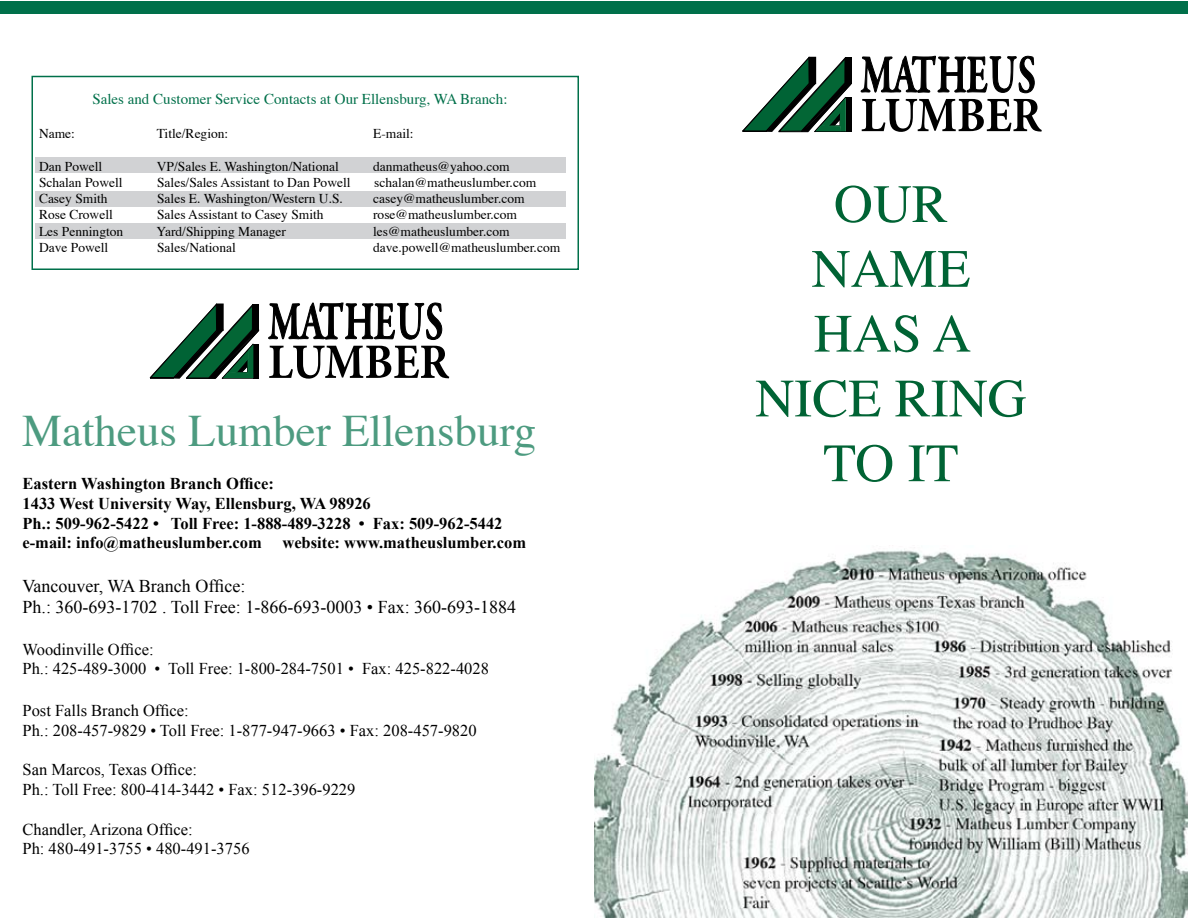
<style>
.page{position:relative;width:1188px;height:918px;background:#fff}
.page>*{position:absolute;margin:0;border:0;box-sizing:border-box;transform-origin:0 0}
.t1{font:54px/64.8px "Times";color:#006334;text-align:center}
.t2{font:45px "Times";color:#4d9b80}
.t3{font:18px/21.6px "Times New Roman";color:#000}
.t4{font:16.5px/19.8px "Times New Roman";color:#000}
.t5{font:700 16.5px/19.8px "Times New Roman";color:#000}
.t6{font:15px "Times";color:#00704a}
.t7{font:13.5px "Times";color:#000}
</style>
<div class="page">
<div style="left:1px;top:1px;width:1187px;height:13px;background:#00704a"></div>
<svg style="left:149px;top:303px;width:111px;height:76px"></svg>
<svg style="left:268px;top:302px;width:181px;height:77px"></svg>
<svg style="left:742px;top:56px;width:110px;height:77px"></svg>
<svg style="left:860px;top:55px;width:182px;height:77px"></svg>
<img style="left:594px;top:549px;width:594px;height:369px">
<div style="left:32px;top:76px;width:547px;height:194px;border:2px solid #00704a"></div>
<div style="left:35px;top:158px;width:531px;height:15px;background:#d1d2d4"></div>
<div style="left:35px;top:191px;width:531px;height:16px;background:#d1d2d4"></div>
<div style="left:35px;top:223px;width:531px;height:15px;background:#d1d2d4"></div>
<p class="t6" style="left:92px;top:85px;width:417px">Sales and Customer Service Contacts at Our Ellensburg, WA Branch:</p>
<p class="t7" style="left:39px;top:121px;width:37px">Name:</p>
<p class="t7" style="left:157px;top:121px;width:73px">Title/Region:</p>
<p class="t7" style="left:373px;top:121px;width:42px">E-mail:</p>
<p class="t7" style="left:39px;top:154px;width:65px">Dan Powell</p>
<p class="t7" style="left:157px;top:154px;width:184px">VP/Sales E. Washington/National</p>
<p class="t7" style="left:373px;top:154px;width:138px">danmatheus@yahoo.com</p>
<p class="t7" style="left:39px;top:170px;width:85px">Schalan Powell</p>
<p class="t7" style="left:157px;top:170px;width:195px">Sales/Sales Assistant to Dan Powell</p>
<p class="t7" style="left:374px;top:170px;width:164px">schalan@matheuslumber.com</p>
<p class="t7" style="left:39px;top:186px;width:70px">Casey Smith</p>
<p class="t7" style="left:157px;top:186px;width:187px">Sales E. Washington/Western U.S.</p>
<p class="t7" style="left:373px;top:186px;width:153px">casey@matheuslumber.com</p>
<p class="t7" style="left:39px;top:202px;width:75px">Rose Crowell</p>
<p class="t7" style="left:157px;top:202px;width:168px">Sales Assistant to Casey Smith</p>
<p class="t7" style="left:373px;top:202px;width:146px">rose@matheuslumber.com</p>
<p class="t7" style="left:39px;top:218px;width:86px">Les Pennington</p>
<p class="t7" style="left:157px;top:218px;width:131px">Yard/Shipping Manager</p>
<p class="t7" style="left:373px;top:218px;width:138px">les@matheuslumber.com</p>
<p class="t7" style="left:39px;top:235px;width:71px">Dave Powell</p>
<p class="t7" style="left:157px;top:235px;width:80px">Sales/National</p>
<p class="t7" style="left:373px;top:235px;width:189px">dave.powell@matheuslumber.com</p>
<h2 class="t2" style="left:22px;top:389px;width:516px">Matheus Lumber Ellensburg</h2>
<p class="t5" style="left:22px;top:473px;width:253px">Eastern Washington Branch Office:</p>
<p class="t5" style="left:22px;top:493px;width:482px">1433 West University Way, Ellensburg, WA 98926<br>Ph.: 509-962-5422 • Toll Free: 1-888-489-3228 • Fax: 509-962-5442 e-mail: info@matheuslumber.com</p>
<p class="t5" style="left:282px;top:533px;width:245px">website: www.matheuslumber.com</p>
<h3 class="t3" style="left:22px;top:574px;width:495px">Vancouver, WA Branch Office:<br>Ph.: 360-693-1702 . Toll Free: 1-866-693-0003 • Fax: 360-693-1884</h3>
<p class="t4" style="left:22px;top:639px;width:468px">Woodinville Office:<br>Ph.: 425-489-3000 • Toll Free: 1-800-284-7501 • Fax: 425-822-4028</p>
<p class="t4" style="left:22px;top:700px;width:456px">Post Falls Branch Office:<br>Ph.: 208-457-9829 • Toll Free: 1-877-947-9663 • Fax: 208-457-9820</p>
<p class="t4" style="left:22px;top:759px;width:334px">San Marcos, Texas Office:<br>Ph.: Toll Free: 800-414-3442 • Fax: 512-396-9229</p>
<p class="t4" style="left:22px;top:819px;width:229px">Chandler, Arizona Office:<br>Ph: 480-491-3755 • 480-491-3756</p>
<h1 class="t1" style="left:755px;top:167px;width:273px">OUR<br>NAME<br>HAS A<br>NICE RING</h1>
<h1 class="t1" style="left:823px;top:426px;width:137px">TO IT</h1>
</div>
